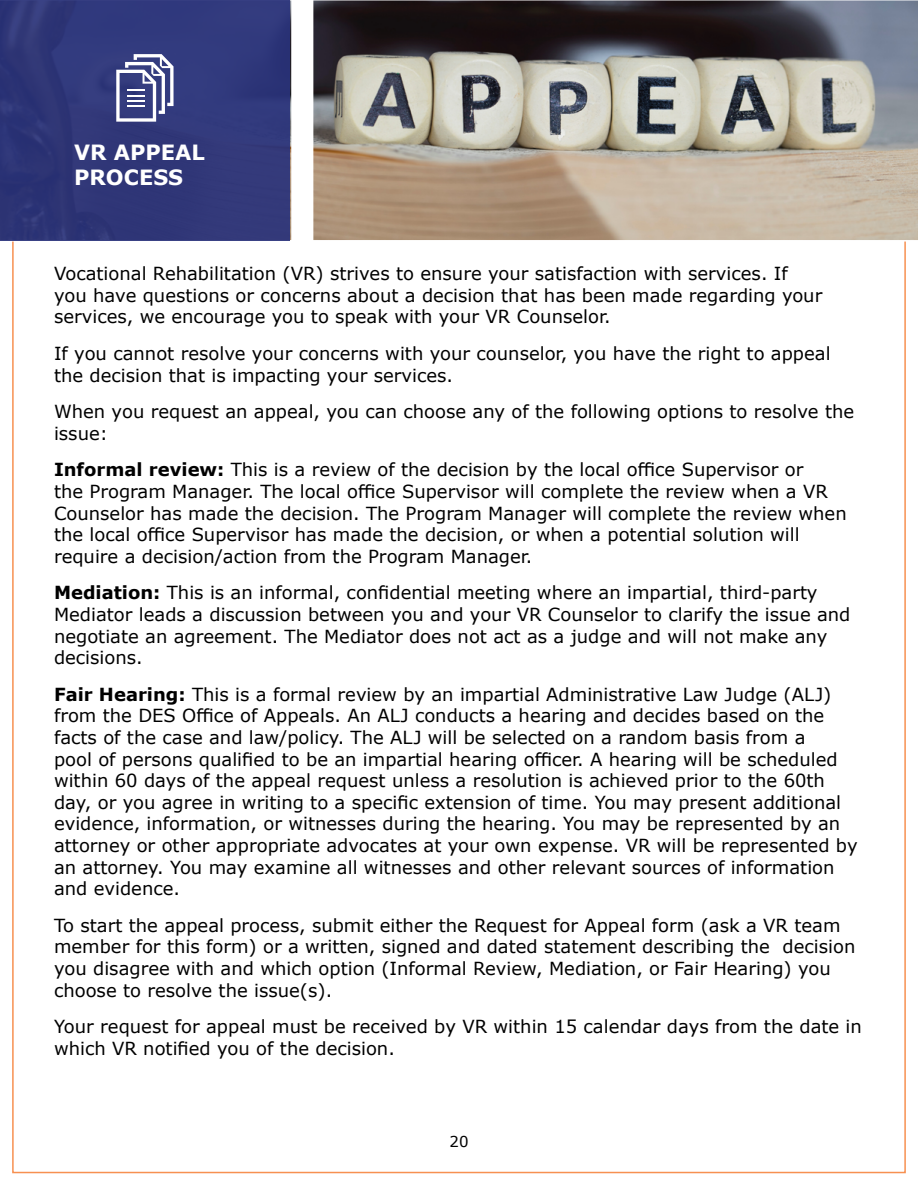
<style>
.page{position:relative;width:918px;height:1188px;background:#fff}
.page>*{position:absolute;margin:0;border:0;box-sizing:border-box;transform-origin:0 0}
.t1{font:700 21px/25.2px "Verdana";color:#fff}
.t2{font:18px/21.6px "Verdana";color:#000}
.t3{font:15px "Verdana";color:#000}
.s1{font-weight:700}
</style>
<div class="page">
<img style="left:290px;top:0;width:628px;height:240px">
<div style="left:0;top:0;width:290px;height:240px;background:#303879"></div>
<svg style="left:116px;top:54px;width:58px;height:68px"></svg>
<p class="t1" style="left:74px;top:140px;width:132px">VR APPEAL<br>PROCESS</p>
<p class="t2" style="left:54px;top:263px;width:770px">Vocational Rehabilitation (VR) strives to ensure your satisfaction with services. If you have questions or concerns about a decision that has been made regarding your services, we encourage you to speak with your VR Counselor.</p>
<p class="t2" style="left:54px;top:342px;width:778px">If you cannot resolve your concerns with your counselor, you have the right to appeal the decision that is impacting your services.</p>
<p class="t2" style="left:54px;top:401px;width:802px">When you request an appeal, you can choose any of the following options to resolve the issue:</p>
<p class="t2" style="left:54px;top:459px;width:794px"><span class="s1">Informal review:</span> This is a review of the decision by the local office Supervisor or<br>the Program Manager. The local office Supervisor will complete the review when a VR Counselor has made the decision. The Program Manager will complete the review when the local office Supervisor has made the decision, or when a potential solution will require a decision/action from the Program Manager.</p>
<p class="t2" style="left:54px;top:582px;width:798px"><span class="s1">Mediation:</span> This is an informal, confidential meeting where an impartial, third-party Mediator leads a discussion between you and your VR Counselor to clarify the issue and negotiate an agreement. The Mediator does not act as a judge and will not make any decisions.</p>
<p class="t2" style="left:54px;top:683px;width:805px"><span class="s1">Fair Hearing:</span> This is a formal review by an impartial Administrative Law Judge (ALJ) from the DES Office of Appeals. An ALJ conducts a hearing and decides based on the facts of the case and law/policy. The ALJ will be selected on a random basis from a<br>pool of persons qualified to be an impartial hearing officer. A hearing will be scheduled within 60 days of the appeal request unless a resolution is achieved prior to the 60th day, or you agree in writing to a specific extension of time. You may present additional evidence, information, or witnesses during the hearing. You may be represented by an attorney or other appropriate advocates at your own expense. VR will be represented by an attorney. You may examine all witnesses and other relevant sources of information and evidence.</p>
<p class="t2" style="left:54px;top:914px;width:803px">To start the appeal process, submit either the Request for Appeal form (ask a VR team member for this form) or a written, signed and dated statement describing the decision you disagree with and which option (Informal Review, Mediation, or Fair Hearing) you choose to resolve the issue(s).</p>
<p class="t2" style="left:54px;top:1016px;width:809px">Your request for appeal must be received by VR within 15 calendar days from the date in which VR notified you of the decision.</p>
<p class="t3" style="left:449px;top:1131px;width:21px">20</p>
</div>
